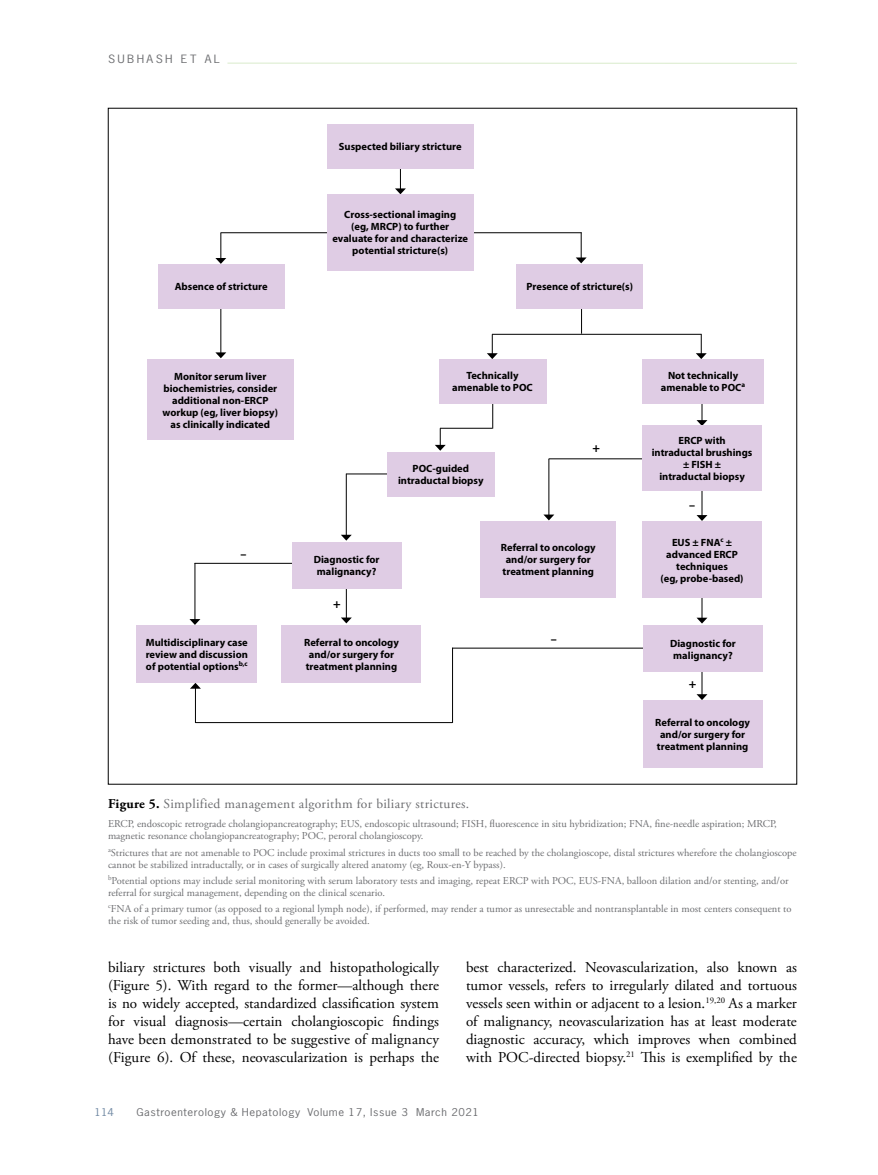
<style>
.page{position:relative;width:878px;height:1175px;background:#fff}
.page>*{position:absolute;margin:0;border:0;box-sizing:border-box;transform-origin:0 0}
.t1{font:15px/18px "Adobe Garamond Pro";color:#000;text-align:justify}
.t2{font:13.5px "Adobe Garamond Pro";letter-spacing:.025em;color:#6d6e71}
.t3{font:700 12.75px "Myriad Pro";color:#000}
.t4{font:700 12px "Myriad Pro";color:#000}
.t5{font:10.8px "News Gothic Std";letter-spacing:.2em;color:#6d6e71;scale:1.11 1}
.t6{font:10.5px/12px "Adobe Garamond Pro";color:#6d6e71}
.t7{font:700 10.5px/12px "Myriad Pro";color:#000;text-align:center}
.t8{font:10.2px "News Gothic Std";letter-spacing:.05em;color:#6d6e71;scale:1.11 1}
.t9{font:10.2px "News Gothic Std";color:#738ba5;scale:1.11 1}
.s1{font-weight:700;color:#000}
</style>
<div class="page">
<hr style="left:227px;top:63px;width:569px;height:1px;background:#d9ebcb">
<div style="left:481px;top:521px;width:135px;height:76px;background:#dfcce4"></div>
<hr style="left:400px;top:144px;width:1px;height:45px;background:#000">
<svg style="left:395px;top:188px;width:11px;height:6px"></svg>
<hr style="left:220px;top:306px;width:1px;height:47px;background:#000">
<svg style="left:215px;top:352px;width:11px;height:6px"></svg>
<svg style="left:575px;top:232px;width:11px;height:31px"></svg>
<svg style="left:215px;top:233px;width:11px;height:31px"></svg>
<hr style="left:220px;top:232px;width:361px;height:1px;background:#000">
<svg style="left:696px;top:334px;width:10px;height:25px"></svg>
<svg style="left:487px;top:334px;width:10px;height:25px"></svg>
<hr style="left:492px;top:334px;width:209px;height:1px;background:#000">
<svg style="left:435px;top:428px;width:10px;height:23px"></svg>
<hr style="left:440px;top:428px;width:52px;height:1px;background:#000">
<svg style="left:492px;top:404px;width:1px;height:24px"></svg>
<hr style="left:701px;top:390px;width:1px;height:31px;background:#000">
<svg style="left:696px;top:420px;width:11px;height:6px"></svg>
<hr style="left:701px;top:485px;width:1px;height:31px;background:#000">
<svg style="left:696px;top:515px;width:11px;height:6px"></svg>
<hr style="left:701px;top:578px;width:1px;height:40px;background:#000">
<svg style="left:696px;top:617px;width:11px;height:6px"></svg>
<hr style="left:701px;top:664px;width:1px;height:31px;background:#000">
<svg style="left:696px;top:694px;width:11px;height:6px"></svg>
<hr style="left:548px;top:459px;width:1px;height:56px;background:#000">
<svg style="left:543px;top:514px;width:11px;height:6px"></svg>
<hr style="left:548px;top:458px;width:95px;height:1px;background:#000">
<hr style="left:346px;top:473px;width:1px;height:62px;background:#000">
<svg style="left:341px;top:535px;width:11px;height:5px"></svg>
<hr style="left:346px;top:473px;width:57px;height:1px;background:#000">
<hr style="left:346px;top:585px;width:1px;height:33px;background:#000">
<svg style="left:341px;top:617px;width:11px;height:6px"></svg>
<hr style="left:194px;top:563px;width:1px;height:57px;background:#000">
<svg style="left:189px;top:619px;width:11px;height:6px"></svg>
<hr style="left:194px;top:563px;width:114px;height:1px;background:#000">
<hr style="left:195px;top:688px;width:1px;height:35px;background:#000">
<svg style="left:190px;top:683px;width:10px;height:5px"></svg>
<hr style="left:195px;top:722px;width:257px;height:1px;background:#000">
<hr style="left:452px;top:648px;width:215px;height:1px;background:#000">
<hr style="left:452px;top:647px;width:1px;height:76px;background:#000">
<hr style="left:581px;top:303px;width:1px;height:31px;background:#000">
<div style="left:327px;top:124px;width:146px;height:45px;background:#dfcce4"></div>
<div style="left:327px;top:194px;width:146px;height:76px;background:#dfcce4"></div>
<div style="left:158px;top:264px;width:127px;height:44px;background:#dfcce4"></div>
<div style="left:147px;top:359px;width:146px;height:81px;background:#dfcce4"></div>
<div style="left:438px;top:359px;width:108px;height:44px;background:#dfcce4"></div>
<div style="left:387px;top:452px;width:108px;height:44px;background:#dfcce4"></div>
<div style="left:292px;top:541px;width:109px;height:47px;background:#dfcce4"></div>
<div style="left:642px;top:359px;width:121px;height:44px;background:#dfcce4"></div>
<div style="left:642px;top:426px;width:119px;height:65px;background:#dfcce4"></div>
<div style="left:642px;top:521px;width:119px;height:76px;background:#dfcce4"></div>
<div style="left:643px;top:625px;width:119px;height:47px;background:#dfcce4"></div>
<div style="left:136px;top:625px;width:121px;height:58px;background:#dfcce4"></div>
<div style="left:282px;top:625px;width:139px;height:58px;background:#dfcce4"></div>
<div style="left:643px;top:700px;width:119px;height:67px;background:#dfcce4"></div>
<div style="left:516px;top:264px;width:127px;height:44px;background:#dfcce4"></div>
<p class="t5" style="left:108px;top:52px;width:102px">SUBHASH ET AL</p>
<p class="t7" style="left:175px;top:280px;width:95px">Absence of stricture</p>
<p class="t7" style="left:339px;top:140px;width:124px">Suspected biliary stricture</p>
<p class="t7" style="left:332px;top:208px;width:137px">Cross-sectional imaging<br>(eg, MRCP) to further evaluate for and characterize potential stricture(s)</p>
<p class="t7" style="left:526px;top:280px;width:108px">Presence of stricture(s)</p>
<p class="t7" style="left:162px;top:369px;width:117px">Monitor serum liver biochemistries, consider additional non-ERCP workup (eg, liver biopsy) as clinically indicated</p>
<p class="t7" style="left:452px;top:369px;width:82px">Technically amenable to POC</p>
<p class="t7" style="left:398px;top:462px;width:87px">POC-guided intraductal biopsy</p>
<p class="t3" style="left:592px;top:439px;width:9px">+</p>
<p class="t4" style="left:240px;top:546px;width:7px">–</p>
<p class="t7" style="left:314px;top:553px;width:67px">Diagnostic for malignancy?</p>
<p class="t3" style="left:333px;top:595px;width:9px">+</p>
<p class="t7" style="left:146px;top:636px;width:104px;text-align:justify">Multidisciplinary case review and discussion of potential options<sup>b,c</sup></p>
<p class="t7" style="left:304px;top:636px;width:96px;text-align:left">Referral to oncology and/or surgery for treatment planning</p>
<p class="t7" style="left:501px;top:541px;width:96px;text-align:left">Referral to oncology and/or surgery for treatment planning</p>
<p class="t4" style="left:550px;top:631px;width:7px">–</p>
<p class="t7" style="left:661px;top:369px;width:86px">Not technically amenable to POC<sup>a</sup></p>
<p class="t7" style="left:651px;top:434px;width:102px">ERCP with intraductal brushings ± FISH ±<br>intraductal biopsy</p>
<p class="t4" style="left:689px;top:497px;width:7px">–</p>
<p class="t7" style="left:660px;top:536px;width:84px">EUS ± FNA<sup>c</sup> ± advanced ERCP techniques<br>(eg, probe-based)</p>
<p class="t7" style="left:670px;top:636px;width:67px">Diagnostic for malignancy?</p>
<p class="t3" style="left:688px;top:675px;width:9px">+</p>
<p class="t7" style="left:655px;top:716px;width:96px;text-align:left">Referral to oncology and/or surgery for treatment planning</p>
<p class="t2" style="left:108px;top:796px;width:363px"><span class="s1">Figure 5.</span> Simplified management algorithm for biliary strictures.</p>
<p class="t6" style="left:108px;top:818px;width:670px">ERCP, endoscopic retrograde cholangiopancreatography; EUS, endoscopic ultrasound; FISH, fluorescence in situ hybridization; FNA, fine-needle aspiration; MRCP, magnetic resonance cholangiopancreatography; POC, peroral cholangioscopy.</p>
<p class="t6" style="left:108px;top:846px;width:690px"><sup>a</sup>Strictures that are not amenable to POC include proximal strictures in ducts too small to be reached by the cholangioscope, distal strictures wherefore the cholangioscope cannot be stabilized intraductally, or in cases of surgically altered anatomy (eg, Roux-en-Y bypass).</p>
<p class="t6" style="left:108px;top:875px;width:682px"><sup>b</sup>Potential options may include serial monitoring with serum laboratory tests and imaging, repeat ERCP with POC, EUS-FNA, balloon dilation and/or stenting, and/or referral for surgical management, depending on the clinical scenario.</p>
<p class="t6" style="left:108px;top:903px;width:685px"><sup>c</sup>FNA of a primary tumor (as opposed to a regional lymph node), if performed, may render a tumor as unresectable and nontransplantable in most centers consequent to the risk of tumor seeding and, thus, should generally be avoided.</p>
<p class="t1" style="left:108px;top:959px;width:332px">biliary strictures both visually and histopathologically (Figure 5). With regard to the former—although there is no widely accepted, standardized classification system for visual diagnosis—certain cholangioscopic findings have been demonstrated to be suggestive of malignancy (Figure 6). Of these, neovascularization is perhaps the</p>
<p class="t1" style="left:466px;top:959px;width:332px">best characterized. Neovascularization, also known as tumor vessels, refers to irregularly dilated and tortuous vessels seen within or adjacent to a lesion.<sup>19,20</sup> As a marker of malignancy, neovascularization has at least moderate diagnostic accuracy, which improves when combined with POC-directed biopsy.<sup>21</sup> This is exemplified by the</p>
<p class="t9" style="left:94px;top:1105px;width:19px">114</p>
<p class="t8" style="left:136px;top:1105px;width:310px">Gastroenterology &amp; Hepatology Volume 17, Issue 3 March 2021</p>
</div>
